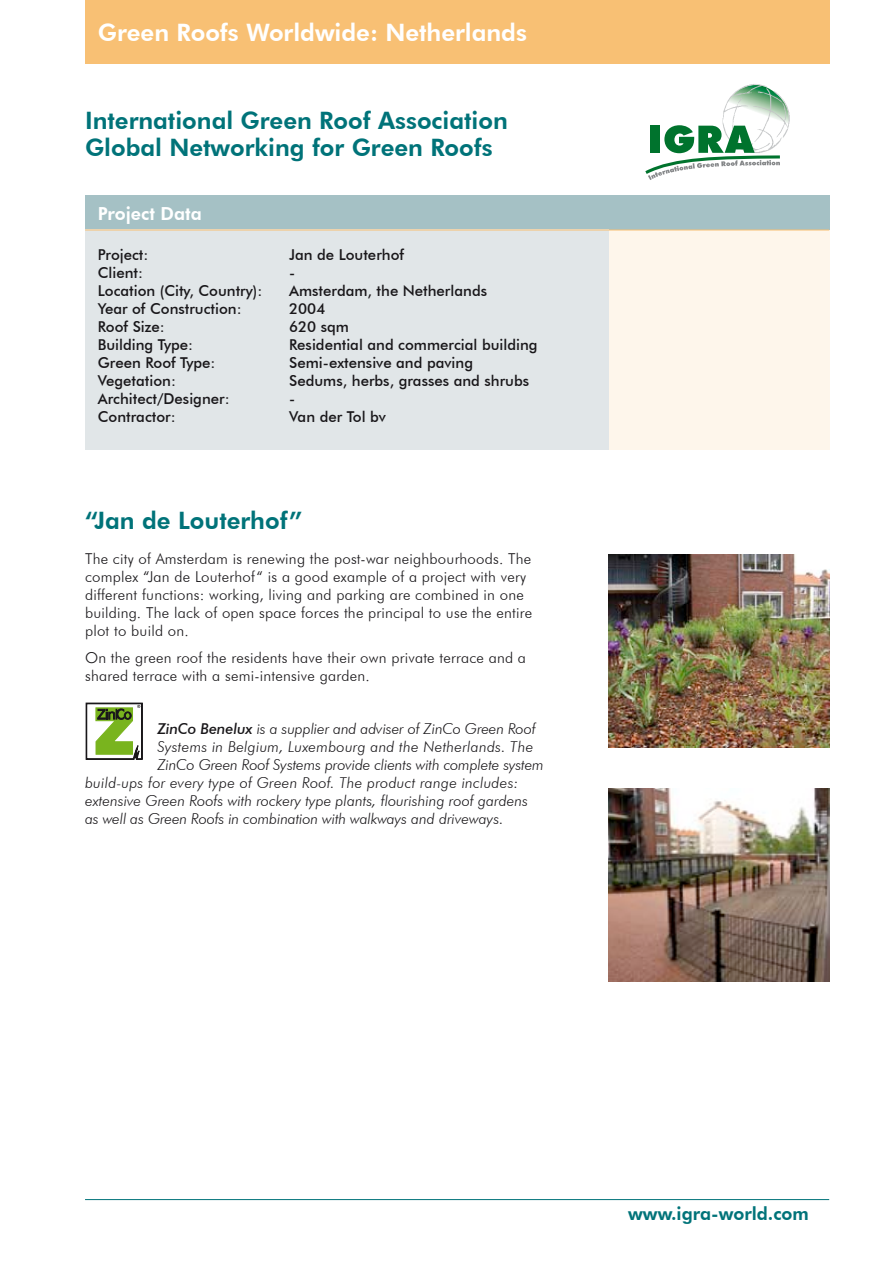
<style>
.page{position:relative;width:893px;height:1263px;background:#fff}
.page>*{position:absolute;margin:0;border:0;box-sizing:border-box;transform-origin:0 0}
.t1{font:800 24px/27px "Futura BT";color:#007379}
.t2{font:800 24px "Futura BT";color:#fff}
.t3{font:800 18px "Futura BT";color:#fff}
.t4{font:800 18px "Futura BT";color:#007379}
.t5{font:300 15px/18px "Futura BT";letter-spacing:.015em;color:#19171a}
.t6{font:italic 300 15px "Futura BT";color:#19171a}
.t7{font:500 15px "Futura BT";color:#19171a}
.s1{font-weight:500}
</style>
<div class="page">
<div style="left:608px;top:230px;width:221px;height:220px;background:#fef6eb"></div>
<div style="left:85px;top:196px;width:744px;height:34px;background:#a5c1c5"></div>
<div style="left:85px;top:230px;width:523px;height:220px;background:#e1e6e8"></div>
<hr style="left:85px;top:1199px;width:744px;height:1px;background:#007379">
<div style="left:85px;top:0;width:744px;height:64px;background:#f8c074"></div>
<img style="left:608px;top:554px;width:221px;height:194px">
<svg style="left:645px;top:84px;width:145px;height:96px"></svg>
<img style="left:608px;top:788px;width:221px;height:194px">
<hr style="left:85px;top:230px;width:744px;height:1px;background:#f8c074">
<div style="left:85px;top:702px;width:59px;height:58px;background:#19171a"></div>
<svg style="left:87px;top:704px;width:54px;height:55px"></svg>
<h1 class="t2" style="left:98px;top:18px;width:431px">Green Roofs Worldwide: Netherlands</h1>
<p class="t3" style="left:106px;top:21px;width:163px">Technik/Forschung</p>
<h1 class="t1" style="left:85px;top:107px;width:424px">International Green Roof Association<br>Global Networking for Green Roofs</h1>
<p class="t3" style="left:98px;top:203px;width:105px">Project Data</p>
<p class="t7" style="left:98px;top:246px;width:52px">Project:</p>
<p class="t7" style="left:289px;top:246px;width:116px">Jan de Louterhof</p>
<p class="t7" style="left:98px;top:264px;width:47px">Client:</p>
<p class="t7" style="left:289px;top:264px;width:8px">-</p>
<p class="t7" style="left:98px;top:282px;width:166px">Location (City, Country):</p>
<p class="t7" style="left:289px;top:282px;width:199px">Amsterdam, the Netherlands</p>
<p class="t7" style="left:98px;top:300px;width:145px">Year of Construction:</p>
<p class="t7" style="left:289px;top:300px;width:38px">2004</p>
<p class="t7" style="left:98px;top:318px;width:69px">Roof Size:</p>
<p class="t7" style="left:289px;top:318px;width:61px">620 sqm</p>
<p class="t7" style="left:98px;top:336px;width:97px">Building Type:</p>
<p class="t7" style="left:289px;top:336px;width:250px">Residential and commercial building</p>
<p class="t7" style="left:98px;top:354px;width:119px">Green Roof Type:</p>
<p class="t7" style="left:289px;top:354px;width:185px">Semi-extensive and paving</p>
<p class="t7" style="left:98px;top:372px;width:80px">Vegetation:</p>
<p class="t7" style="left:289px;top:372px;width:242px">Sedums, herbs, grasses and shrubs</p>
<p class="t7" style="left:98px;top:390px;width:133px">Architect/Designer:</p>
<p class="t7" style="left:289px;top:390px;width:8px">-</p>
<p class="t7" style="left:98px;top:408px;width:79px">Contractor:</p>
<p class="t7" style="left:289px;top:408px;width:98px">Van der Tol bv</p>
<h1 class="t1" style="left:85px;top:506px;width:219px">“Jan de Louterhof”</h1>
<p class="t5" style="left:85px;top:550px;width:449px">The city of Amsterdam is renewing the post-war neighbourhoods. The complex “Jan de Louterhof“ is a good example of a project with very different functions: working, living and parking are combined in one building. The lack of open space forces the principal to use the entire plot to build on.</p>
<p class="t5" style="left:85px;top:648px;width:442px">On the green roof the residents have their own private terrace and a shared terrace with a semi-intensive garden.</p>
<p class="t6" style="left:157px;top:719px;width:380px"><span class="s1">ZinCo Benelux</span> is a supplier and adviser of ZinCo Green Roof</p>
<p class="t6" style="left:157px;top:737px;width:378px">Systems in Belgium, Luxembourg and the Netherlands. The</p>
<p class="t6" style="left:157px;top:755px;width:388px">ZinCo Green Roof Systems provide clients with complete system</p>
<p class="t6" style="left:85px;top:773px;width:435px">build-ups for every type of Green Roof. The product range includes:</p>
<p class="t6" style="left:85px;top:791px;width:444px">extensive Green Roofs with rockery type plants, flourishing roof gardens</p>
<p class="t6" style="left:85px;top:809px;width:420px">as well as Green Roofs in combination with walkways and driveways.</p>
<p class="t4" style="left:628px;top:1202px;width:182px">www.igra-world.com</p>
</div>
